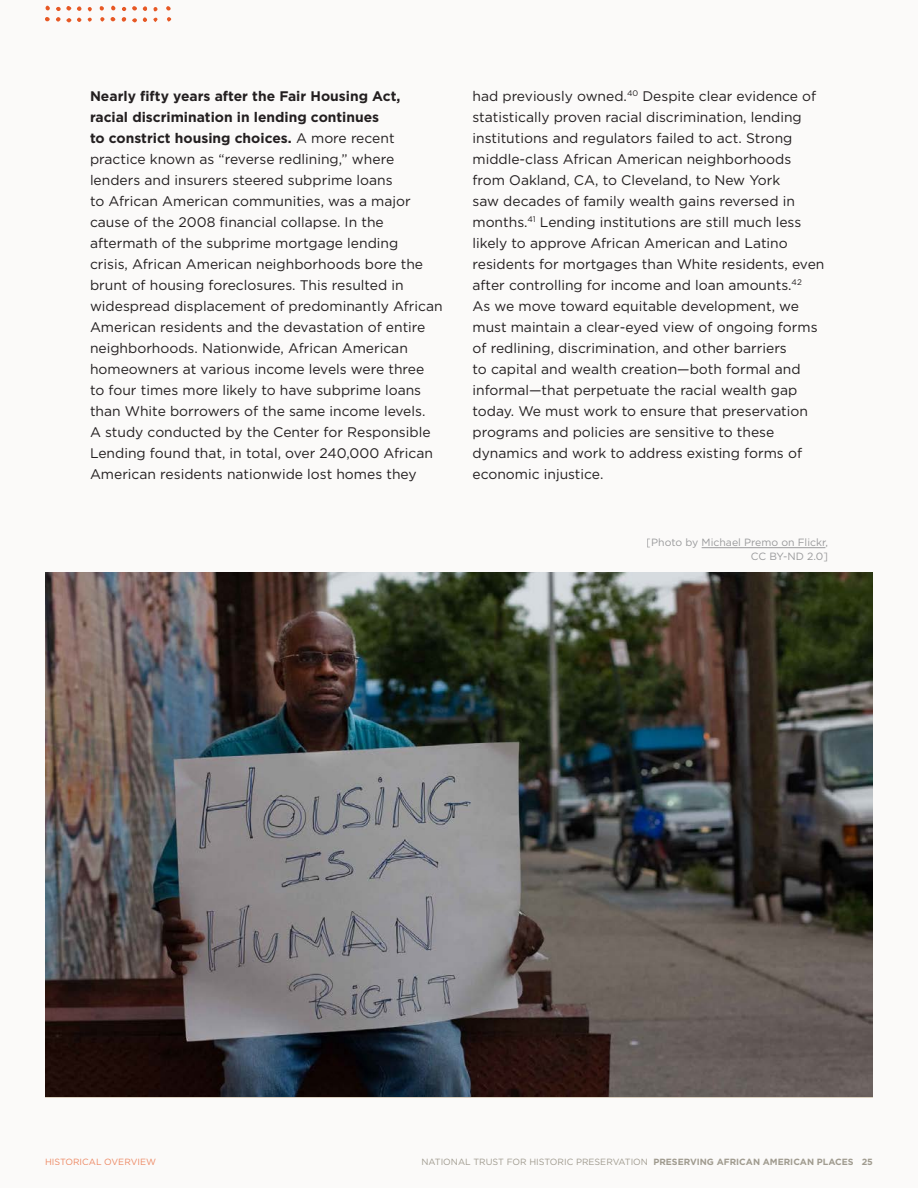
<style>
.page{position:relative;width:918px;height:1188px;background:#fbfaf9}
.page>*{position:absolute;margin:0;border:0;box-sizing:border-box;transform-origin:0 0}
.t1{font:13.8px/21px "Gotham";color:#231f20}
.t2{font:10.5px/13.5px "Gotham";color:#6f7073;text-align:right}
.t3{font:9px "Gotham";color:#a09b8f}
.t4{font:9px "Gotham";color:#e75824}
.s1{font-weight:700}
</style>
<div class="page">
<svg style="left:77px;top:6px;width:5px;height:5px"></svg>
<svg style="left:111px;top:17px;width:4px;height:4px"></svg>
<svg style="left:46px;top:6px;width:4px;height:4px"></svg>
<svg style="left:122px;top:17px;width:4px;height:5px"></svg>
<svg style="left:143px;top:6px;width:4px;height:5px"></svg>
<svg style="left:111px;top:6px;width:5px;height:4px"></svg>
<svg style="left:56px;top:6px;width:15px;height:5px"></svg>
<svg style="left:45px;top:17px;width:5px;height:4px"></svg>
<svg style="left:132px;top:6px;width:5px;height:5px"></svg>
<svg style="left:56px;top:17px;width:15px;height:5px"></svg>
<svg style="left:100px;top:6px;width:4px;height:5px"></svg>
<svg style="left:143px;top:17px;width:4px;height:5px"></svg>
<svg style="left:132px;top:18px;width:5px;height:5px"></svg>
<svg style="left:166px;top:6px;width:5px;height:5px"></svg>
<svg style="left:122px;top:7px;width:4px;height:4px"></svg>
<svg style="left:77px;top:18px;width:4px;height:4px"></svg>
<svg style="left:167px;top:17px;width:4px;height:5px"></svg>
<svg style="left:100px;top:17px;width:5px;height:5px"></svg>
<svg style="left:88px;top:7px;width:4px;height:5px"></svg>
<svg style="left:153px;top:7px;width:5px;height:4px"></svg>
<svg style="left:153px;top:18px;width:5px;height:4px"></svg>
<svg style="left:87px;top:18px;width:5px;height:4px"></svg>
<img style="left:45px;top:572px;width:828px;height:525px">
<hr style="left:702px;top:547px;width:123px;height:1px;background:#6f7073">
<p class="t1" style="left:90px;top:85px;width:354px"><span class="s1">Nearly fifty years after the Fair Housing Act,<br>racial discrimination in lending continues<br>to constrict housing choices.</span> A more recent practice known as “reverse redlining,” where lenders and insurers steered subprime loans<br>to African American communities, was a major cause of the 2008 financial collapse. In the aftermath of the subprime mortgage lending<br>crisis, African American neighborhoods bore the brunt of housing foreclosures. This resulted in widespread displacement of predominantly African American residents and the devastation of entire neighborhoods. Nationwide, African American homeowners at various income levels were three<br>to four times more likely to have subprime loans than White borrowers of the same income levels.<br>A study conducted by the Center for Responsible Lending found that, in total, over 240,000 African American residents nationwide lost homes they</p>
<p class="t1" style="left:472px;top:85px;width:353px">had previously owned.<sup>40</sup> Despite clear evidence of statistically proven racial discrimination, lending institutions and regulators failed to act. Strong middle-class African American neighborhoods from Oakland, CA, to Cleveland, to New York<br>saw decades of family wealth gains reversed in months.<sup>41</sup> Lending institutions are still much less likely to approve African American and Latino residents for mortgages than White residents, even after controlling for income and loan amounts.<sup>42<br></sup>As we move toward equitable development, we must maintain a clear-eyed view of ongoing forms of redlining, discrimination, and other barriers<br>to capital and wealth creation—both formal and informal—that perpetuate the racial wealth gap today. We must work to ensure that preservation programs and policies are sensitive to these dynamics and work to address existing forms of economic injustice.</p>
<p class="t2" style="left:647px;top:536px;width:183px">[Photo by Michael Premo on Flickr,<br>CC BY-ND 2.0]</p>
<p class="t4" style="left:45px;top:1156px;width:113px">HISTORICAL OVERVIEW</p>
<p class="t3" style="left:421px;top:1156px;width:453px">NATIONAL TRUST FOR HISTORIC PRESERVATION <span class="s1">PRESERVING AFRICAN AMERICAN PLACES 25</span></p>
</div>
